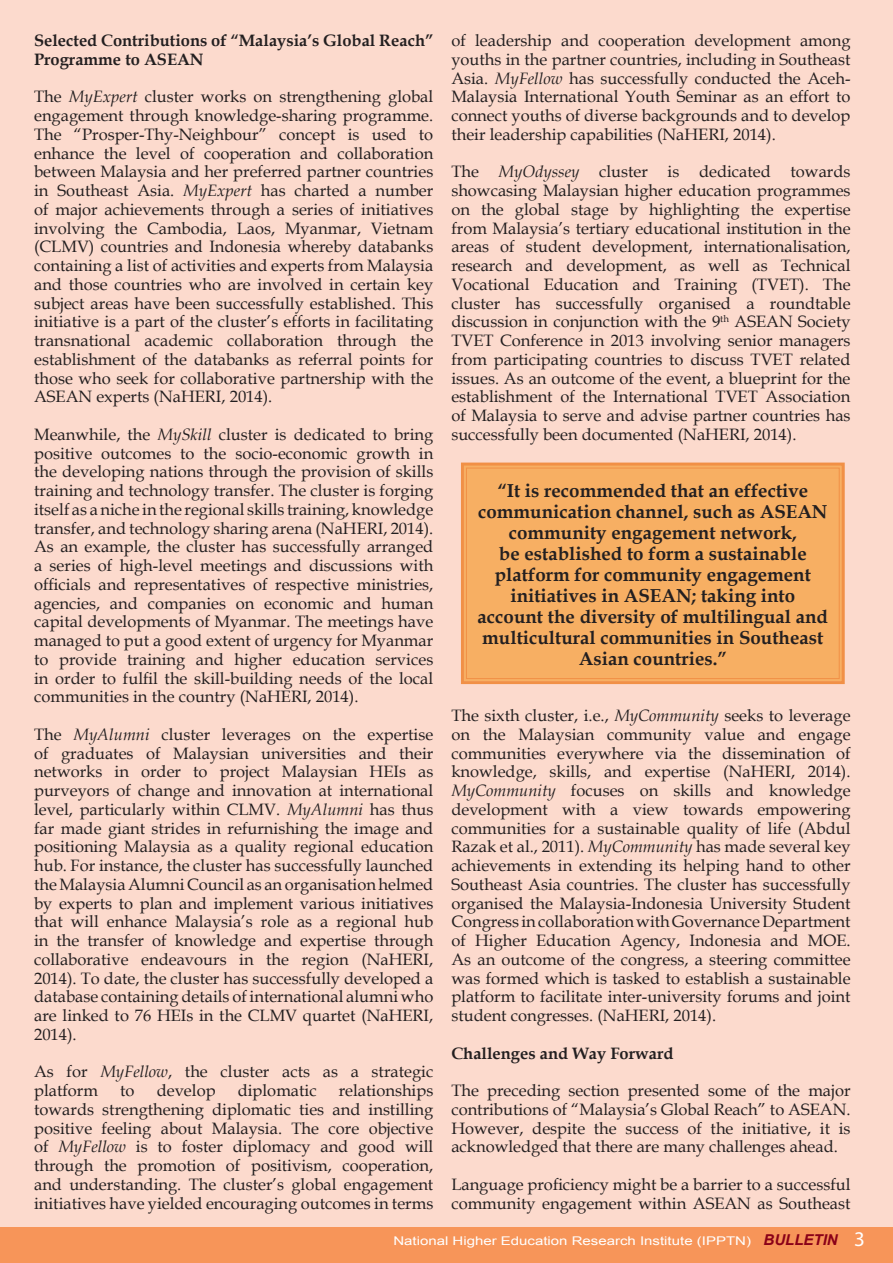
<style>
.page{position:relative;width:893px;height:1263px;background:#fcdacd}
.page>*{position:absolute;margin:0;border:0;box-sizing:border-box;transform-origin:0 0}
.t1{font:700 18.75px/21px "Book Antiqua";color:#231f20;text-align:center}
.t2{font:16.5px/18.8px "Book Antiqua";color:#231f20;text-align:justify}
.t3{font:700 16.5px/18.8px "Book Antiqua";color:#231f20}
.t4{font:12px "Arial";color:#fff;scale:1.25 1}
.s1{font-style:italic}
.s2{font-weight:700;font-style:italic;font-size:15px;color:#8a0118}
.s3{font-family:"Myriad Pro";font-size:21px}
</style>
<div class="page">
<div style="left:0;top:1227px;width:893px;height:36px;background:#f79559"></div>
<svg style="left:461px;top:462px;width:384px;height:223px;background:#f6ad62"></svg>
<div style="left:466px;top:468px;width:374px;height:211px;border:1px solid #f19046"></div>
<p class="t3" style="left:34px;top:31px;width:401px">Selected Contributions of “Malaysia’s Global Reach”<br>Programme to ASEAN</p>
<p class="t2" style="left:34px;top:87px;width:401px">The <span class="s1">MyExpert</span> cluster works on strengthening global engagement through knowledge-sharing programme.<br>The “Prosper-Thy-Neighbour” concept is used to enhance the level of cooperation and collaboration between Malaysia and her preferred partner countries in Southeast Asia. <span class="s1">MyExpert</span> has charted a number of major achievements through a series of initiatives involving the Cambodia, Laos, Myanmar, Vietnam (CLMV) countries and Indonesia whereby databanks containing a list of activities and experts from Malaysia and those countries who are involved in certain key subject areas have been successfully established. This initiative is a part of the cluster’s efforts in facilitating transnational academic collaboration through the establishment of the databanks as referral points for those who seek for collaborative partnership with the ASEAN experts (NaHERI, 2014).</p>
<p class="t2" style="left:34px;top:424px;width:401px">Meanwhile, the <span class="s1">MySkill</span> cluster is dedicated to bring positive outcomes to the socio-economic growth in the developing nations through the provision of skills training and technology transfer. The cluster is forging itself as a niche in the regional skills training, knowledge transfer, and technology sharing arena (NaHERI, 2014).<br>As an example, the cluster has successfully arranged a series of high-level meetings and discussions with officials and representatives of respective ministries, agencies, and companies on economic and human capital developments of Myanmar. The meetings have managed to put a good extent of urgency for Myanmar to provide training and higher education services in order to fulfil the skill-building needs of the local communities in the country (NaHERI, 2014).</p>
<p class="t2" style="left:34px;top:724px;width:401px">The <span class="s1">MyAlumni</span> cluster leverages on the expertise of graduates of Malaysian universities and their networks in order to project Malaysian HEIs as purveyors of change and innovation at international level, particularly within CLMV. <span class="s1">MyAlumni</span> has thus far made giant strides in refurnishing the image and positioning Malaysia as a quality regional education hub. For instance, the cluster has successfully launched the Malaysia Alumni Council as an organisation helmed by experts to plan and implement various initiatives that will enhance Malaysia’s role as a regional hub in the transfer of knowledge and expertise through collaborative endeavours in the region (NaHERI, 2014). To date, the cluster has successfully developed a database containing details of international alumni who are linked to 76 HEIs in the CLMV quartet (NaHERI, 2014).</p>
<p class="t2" style="left:34px;top:1062px;width:401px">As for <span class="s1">MyFellow</span>, the cluster acts as a strategic platform</p>
<p class="t2" style="left:34px;top:1081px;width:401px;text-indent:305px">relationships towards strengthening diplomatic ties and instilling positive feeling about Malaysia. The core objective of <span class="s1">MyFellow</span> is to foster diplomacy and good will through the promotion of positivism, cooperation, and understanding. The cluster’s global engagement initiatives have yielded encouraging outcomes in terms</p>
<p class="t2" style="left:120px;top:1081px;width:16px">to</p>
<p class="t2" style="left:157px;top:1081px;width:60px">develop</p>
<p class="t2" style="left:238px;top:1081px;width:80px">diplomatic</p>
<p class="t2" style="left:451px;top:31px;width:401px">of leadership and cooperation development among youths in the partner countries, including in Southeast Asia. <span class="s1">MyFellow</span> has successfully conducted the Aceh-Malaysia International Youth Seminar as an effort to connect youths of diverse backgrounds and to develop their leadership capabilities (NaHERI, 2014).</p>
<p class="t2" style="left:451px;top:162px;width:401px">The <span class="s1">MyOdyssey</span> cluster is dedicated towards showcasing Malaysian higher education programmes on the global stage by highlighting the expertise from Malaysia’s tertiary educational institution in the areas of student development, internationalisation, research and development, as well as Technical Vocational Education and Training (TVET). The cluster has successfully organised a roundtable discussion in conjunction with the 9<sup>th</sup> ASEAN Society TVET Conference in 2013 involving senior managers from participating countries to discuss TVET related issues. As an outcome of the event, a blueprint for the establishment of the International TVET Association of Malaysia to serve and advise partner countries has successfully been documented (NaHERI, 2014).</p>
<p class="t1" style="left:478px;top:480px;width:352px">“It is recommended that an effective communication channel, such as ASEAN community engagement network,<br>be established to form a sustainable platform for community engagement initiatives in ASEAN; taking into account the diversity of multilingual and multicultural communities in Southeast Asian countries.”</p>
<p class="t2" style="left:451px;top:706px;width:401px">The sixth cluster, i.e., <span class="s1">MyCommunity</span> seeks to leverage on the Malaysian community value and engage communities everywhere via the dissemination of knowledge, skills, and expertise (NaHERI, 2014).<br><span class="s1">MyCommunity</span> focuses on skills and knowledge development with a view towards empowering communities for a sustainable quality of life (Abdul Razak et al., 2011). <span class="s1">MyCommunity</span> has made several key achievements in extending its helping hand to other Southeast Asia countries. The cluster has successfully organised the Malaysia-Indonesia University Student Congress in collaboration with Governance Department of Higher Education Agency, Indonesia and MOE.<br>As an outcome of the congress, a steering committee was formed which is tasked to establish a sustainable platform to facilitate inter-university forums and joint student congresses. (NaHERI, 2014).</p>
<p class="t3" style="left:451px;top:1043px;width:224px">Challenges and Way Forward</p>
<p class="t2" style="left:451px;top:1081px;width:401px">The preceding section presented some of the major contributions of “Malaysia’s Global Reach” to ASEAN.<br>However, despite the success of the initiative, it is acknowledged that there are many challenges ahead.</p>
<p class="t2" style="left:451px;top:1174px;width:401px">Language proficiency might be a barrier to a successful community engagement within ASEAN as Southeast</p>
<p class="t4" style="left:393px;top:1233px;width:379px">National Higher Education Research Institute (IPPTN) <span class="s2">BULLETIN</span> <span class="s3">3</span></p>
</div>
